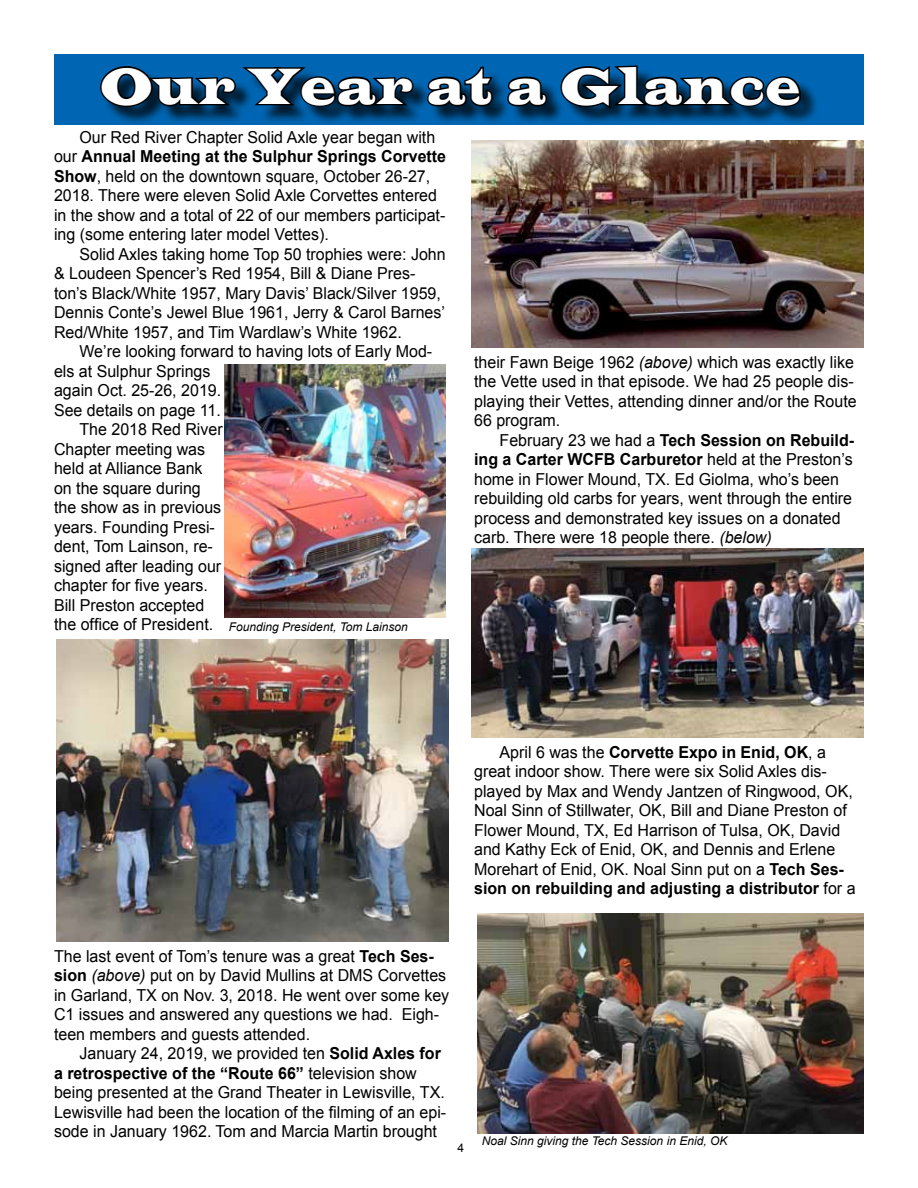
<style>
.page{position:relative;width:918px;height:1188px;background:#fff}
.page>*{position:absolute;margin:0;border:0;box-sizing:border-box;transform-origin:0 0}
.t1{font:52.5px "Latin Wide";letter-spacing:.05em;color:#fff;scale:.74 1}
.t2{font:16.5px/19.5px "Arial";color:#000}
.t3{font:italic 12px "Arial";color:#000}
.t4{font:12px "Arial";color:#000}
.s1{font-weight:700}
.s2{font-style:italic}
</style>
<div class="page">
<div style="left:54px;top:54px;width:810px;height:70px;background:#0066b3"></div>
<div style="left:103px;top:68px;width:716px;height:57px;background:#000;opacity:.75"></div>
<svg style="left:100px;top:66px;width:315px;height:43px"></svg>
<svg style="left:426px;top:66px;width:69px;height:42px"></svg>
<svg style="left:506px;top:75px;width:42px;height:33px"></svg>
<svg style="left:559px;top:65px;width:244px;height:46px"></svg>
<img style="left:56px;top:639px;width:393px;height:302px">
<img style="left:225px;top:364px;width:221px;height:254px">
<img style="left:472px;top:140px;width:392px;height:208px">
<img style="left:472px;top:549px;width:392px;height:189px">
<img style="left:478px;top:913px;width:386px;height:221px">
<h1 class="t1" style="left:100px;top:53px;width:947px">Our Year at a Glance</h1>
<p class="t2" style="left:54px;top:127px;width:394px;text-indent:25px">Our Red River Chapter Solid Axle year began with our <span class="s1">Annual Meeting at the Sulphur Springs Corvette Show</span>, held on the downtown square, October 26-27, 2018. There were eleven Solid Axle Corvettes entered in the show and a total of 22 of our members participat&shy;ing (some entering later model Vettes).</p>
<p class="t2" style="left:54px;top:244px;width:393px;text-indent:25px">Solid Axles taking home Top 50 trophies were: John &amp; Loudeen Spencer’s Red 1954, Bill &amp; Diane Pres&shy;ton’s Black/White 1957, Mary Davis’ Black/Silver 1959, Dennis Conte’s Jewel Blue 1961, Jerry &amp; Carol Barnes’ Red/White 1957, and Tim Wardlaw’s White 1962.</p>
<p class="t2" style="left:79px;top:342px;width:354px">We’re looking forward to having lots of Early Mod-</p>
<p class="t2" style="left:54px;top:361px;width:158px">els at Sulphur Springs</p>
<p class="t2" style="left:54px;top:381px;width:169px">again Oct. 25-26, 2019.</p>
<p class="t2" style="left:54px;top:400px;width:168px">See details on page 11.</p>
<p class="t2" style="left:79px;top:420px;width:145px">The 2018 Red River</p>
<p class="t2" style="left:54px;top:439px;width:153px">Chapter meeting was</p>
<p class="t2" style="left:54px;top:459px;width:150px">held at Alliance Bank</p>
<p class="t2" style="left:54px;top:478px;width:148px">on the square during</p>
<p class="t2" style="left:54px;top:498px;width:169px">the show as in previous</p>
<p class="t2" style="left:54px;top:517px;width:162px">years. Founding Presi-</p>
<p class="t2" style="left:54px;top:537px;width:160px">dent, Tom Lainson, re-</p>
<p class="t2" style="left:54px;top:556px;width:169px">signed after leading our</p>
<p class="t2" style="left:54px;top:576px;width:155px">chapter for five years.</p>
<p class="t2" style="left:54px;top:595px;width:152px">Bill Preston accepted</p>
<p class="t2" style="left:54px;top:615px;width:161px">the office of President.</p>
<p class="t3" style="left:229px;top:619px;width:180px">Founding President, Tom Lainson</p>
<p class="t2" style="left:474px;top:352px;width:384px">their Fawn Beige 1962 <span class="s2">(above)</span> which was exactly like the Vette used in that episode. We had 25 people dis&shy;playing their Vettes, attending dinner and/or the Route 66 program.</p>
<p class="t2" style="left:474px;top:430px;width:382px;text-indent:25px">February 23 we had a <span class="s1">Tech Session on Rebuild&shy;ing a Carter WCFB Carburetor</span> held at the Preston’s home in Flower Mound, TX. Ed Giolma, who’s been rebuilding old carbs for years, went through the entire process and demonstrated key issues on a donated carb. There were 18 people there. <span class="s2">(below)</span></p>
<p class="t2" style="left:474px;top:742px;width:383px;text-indent:25px">April 6 was the <span class="s1">Corvette Expo in Enid, OK</span>, a great indoor show. There were six Solid Axles dis&shy;played by Max and Wendy Jantzen of Ringwood, OK, Noal Sinn of Stillwater, OK, Bill and Diane Preston of Flower Mound, TX, Ed Harrison of Tulsa, OK, David and Kathy Eck of Enid, OK, and Dennis and Erlene Morehart of Enid, OK. Noal Sinn put on a <span class="s1">Tech Ses&shy;sion on rebuilding and adjusting a distributor</span> for a</p>
<p class="t2" style="left:54px;top:946px;width:397px">The last event of Tom’s tenure was a great <span class="s1">Tech Ses&shy;sion</span> <span class="s2">(above)</span> put on by David Mullins at DMS Corvettes in Garland, TX on Nov. 3, 2018. He went over some key C1 issues and answered any questions we had. Eigh&shy;teen members and guests attended.</p>
<p class="t2" style="left:54px;top:1044px;width:394px;text-indent:25px">January 24, 2019, we provided ten <span class="s1">Solid Axles for a retrospective of the “Route 66”</span> television show being presented at the Grand Theater in Lewisville, TX.<br>Lewisville had been the location of the filming of an epi&shy;sode in January 1962. Tom and Marcia Martin brought</p>
<p class="t4" style="left:457px;top:1140px;width:8px">4</p>
<p class="t3" style="left:482px;top:1133px;width:247px">Noal Sinn giving the Tech Session in Enid, OK</p>
</div>
